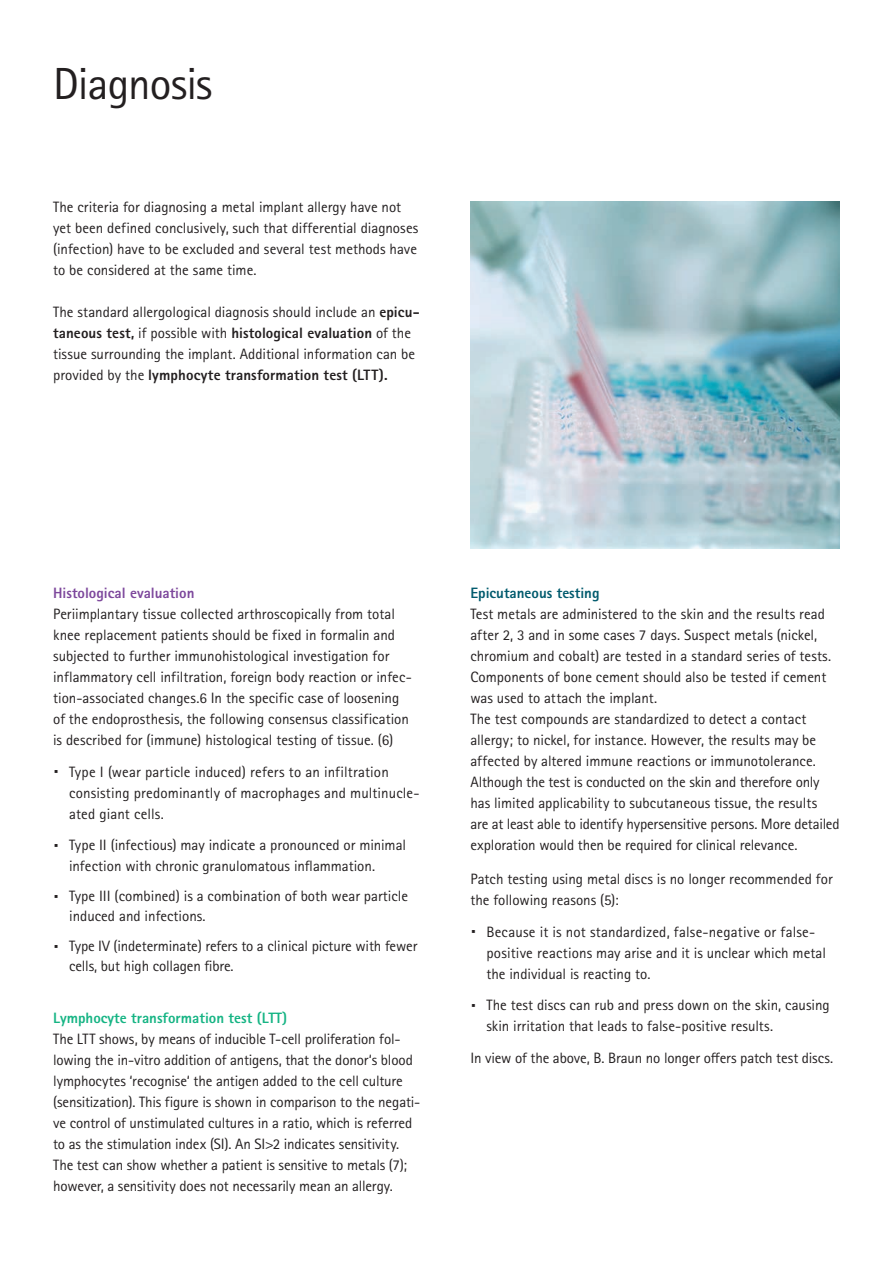
<style>
.page{position:relative;width:893px;height:1263px;background:#fff}
.page>*{position:absolute;margin:0;border:0;box-sizing:border-box;transform-origin:0 0}
.t1{font:45px "Rotis Sans Serif Pro";letter-spacing:-.02em;color:#231f20}
.t2{font:15px/21px "Rotis Sans Serif Pro";color:#231f20}
.t3{font:800 15px "Rotis Sans Serif Pro";color:#16b484}
.t4{font:800 15px "Rotis Sans Serif Pro";color:#7d489c}
.t5{font:800 15px "Rotis Sans Serif Pro";color:#005a6d}
.s1{font-weight:800}
.s2{font-size:30px}
</style>
<div class="page">
<img style="left:470px;top:202px;width:370px;height:347px">
<h1 class="t1" style="left:53px;top:57px;width:161px">Diagnosis</h1>
<p class="t2" style="left:53px;top:197px;width:367px">The criteria for diagnosing a metal implant allergy have not yet been defined conclusively, such that differential diagnoses (infection) have to be excluded and several test methods have to be considered at the same time.</p>
<p class="t2" style="left:53px;top:302px;width:368px">The standard allergological diagnosis should include an <span class="s1">epicu&shy;taneous test,</span> if possible with <span class="s1">histological evaluation</span> of the tissue surrounding the implant. Additional information can be provided by the <span class="s1">lymphocyte transformation test (LTT).</span></p>
<p class="t4" style="left:53px;top:583px;width:143px">Histological evaluation</p>
<p class="t2" style="left:53px;top:604px;width:360px">Periimplantary tissue collected arthroscopically from total knee replacement patients should be fixed in formalin and subjected to further immunohistological investigation for inflammatory cell infiltration, foreign body reaction or infec&shy;tion-associated changes.6 In the specific case of loosening of the endoprosthesis, the following consensus classification is described for (immune) histological testing of tissue. (6)</p>
<p class="t2" style="left:69px;top:761px;width:352px;text-indent:-16px"><span class="s2">·</span> Type I (wear particle induced) refers to an infiltration consisting predominantly of macrophages and multinucle&shy;ated giant cells.</p>
<p class="t2" style="left:69px;top:835px;width:339px;text-indent:-16px"><span class="s2">·</span> Type II (infectious) may indicate a pronounced or minimal infection with chronic granulomatous inflammation.</p>
<p class="t2" style="left:69px;top:887px;width:341px;line-height:19.5px;text-indent:-16px"><span class="s2">·</span> Type III (combined) is a combination of both wear particle induced and infections.</p>
<p class="t2" style="left:69px;top:936px;width:350px;line-height:19.5px;text-indent:-16px"><span class="s2">·</span> Type IV (indeterminate) refers to a clinical picture with fewer cells, but high collagen fibre.</p>
<p class="t3" style="left:53px;top:1008px;width:236px">Lymphocyte transformation test (LTT)</p>
<p class="t2" style="left:53px;top:1028px;width:369px">The LTT shows, by means of inducible T-cell proliferation fol&shy;lowing the in-vitro addition of antigens, that the donor‘s blood lymphocytes ‘recognise‘ the antigen added to the cell culture (sensitization). This figure is shown in comparison to the negati&shy;ve control of unstimulated cultures in a ratio, which is referred to as the stimulation index (SI). An SI&gt;2 indicates sensitivity.<br>The test can show whether a patient is sensitive to metals (7); however, a sensitivity does not necessarily mean an allergy.</p>
<p class="t5" style="left:470px;top:584px;width:131px">Epicutaneous testing</p>
<p class="t2" style="left:470px;top:604px;width:371px">Test metals are administered to the skin and the results read after 2, 3 and in some cases 7 days. Suspect metals (nickel, chromium and cobalt) are tested in a standard series of tests.<br>Components of bone cement should also be tested if cement was used to attach the implant.<br>The test compounds are standardized to detect a contact allergy; to nickel, for instance. However, the results may be affected by altered immune reactions or immunotolerance.<br>Although the test is conducted on the skin and therefore only has limited applicability to subcutaneous tissue, the results<br>are at least able to identify hypersensitive persons. More detailed exploration would then be required for clinical relevance.</p>
<p class="t2" style="left:470px;top:868px;width:364px">Patch testing using metal discs is no longer recommended for the following reasons (5):</p>
<p class="t2" style="left:486px;top:921px;width:341px;text-indent:-16px"><span class="s2">·</span> Because it is not standardized, false-negative or false&shy;positive reactions may arise and it is unclear which metal the individual is reacting to.</p>
<p class="t2" style="left:486px;top:995px;width:345px;text-indent:-16px"><span class="s2">·</span> The test discs can rub and press down on the skin, causing skin irritation that leads to false-positive results.</p>
<p class="t2" style="left:470px;top:1047px;width:364px">In view of the above, B. Braun no longer offers patch test discs.</p>
</div>
